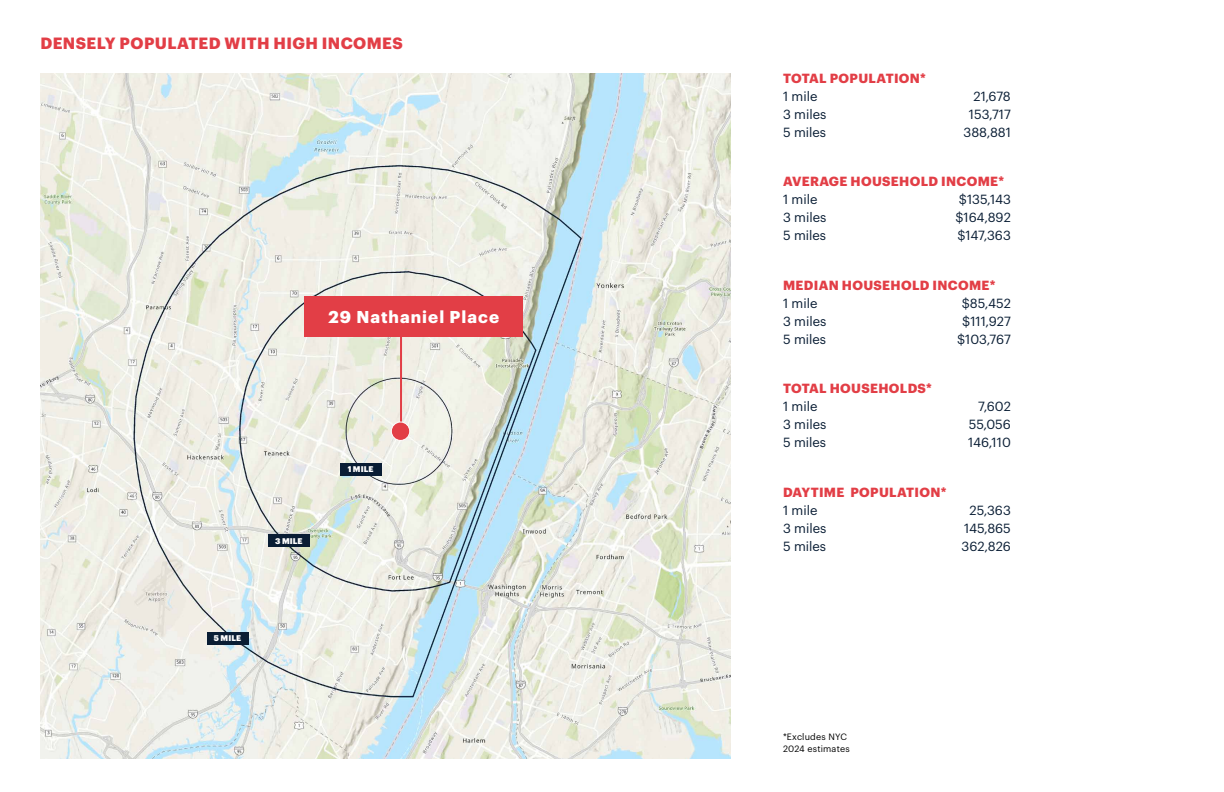
<style>
.page{position:relative;width:1224px;height:792px;background:#fff}
.page>*{position:absolute;margin:0;border:0;box-sizing:border-box;transform-origin:0 0}
.t1{font:700 16.8px "Graphik";letter-spacing:.06em;color:#fff}
.t2{font:700 16px "Graphik";letter-spacing:.025em;color:#e23e46}
.t3{font:13px "Graphik";color:#091d34}
.t4{font:700 13px "Graphik";letter-spacing:.025em;color:#e23e46}
.t5{font:9px/11.8px "Graphik";letter-spacing:.02em;color:#000}
.t6{font:900 8.1px "Graphik";letter-spacing:.005em;color:#fff}
</style>
<div class="page">
<img style="left:41px;top:73px;width:690px;height:686px">
<div style="left:268px;top:535px;width:42px;height:12px;background:#091d34"></div>
<div style="left:207px;top:632px;width:41px;height:12px;background:#091d34"></div>
<div style="left:340px;top:463px;width:41px;height:12px;background:#091d34"></div>
<hr style="left:400px;top:332px;width:2px;height:91px;background:#e23e46">
<div style="left:304px;top:296px;width:219px;height:41px;background:#e23e46"></div>
<div style="left:391px;top:422px;width:19px;height:18px;background:#e23e46;border-radius:50%"></div>
<div style="left:391px;top:422px;width:19px;height:19px;border:1px solid #fff;border-radius:50%"></div>
<p class="t2" style="left:41px;top:31px;width:364px">DENSELY POPULATED WITH HIGH INCOMES</p>
<p class="t1" style="left:328px;top:304px;width:172px">29 Nathaniel Place</p>
<p class="t6" style="left:275px;top:535px;width:29px">3 MILE</p>
<p class="t6" style="left:214px;top:632px;width:29px">5 MILE</p>
<p class="t6" style="left:348px;top:463px;width:27px">1 MILE</p>
<p class="t4" style="left:783px;top:68px;width:144px">TOTAL POPULATION*</p>
<p class="t3" style="left:783px;top:86px;width:36px">1 mile</p>
<p class="t3" style="left:973px;top:86px;width:39px">21,678</p>
<p class="t3" style="left:783px;top:104px;width:45px">3 miles</p>
<p class="t3" style="left:969px;top:104px;width:44px">153,717</p>
<p class="t3" style="left:783px;top:122px;width:45px">5 miles</p>
<p class="t3" style="left:964px;top:122px;width:49px">388,881</p>
<p class="t4" style="left:783px;top:171px;width:223px">AVERAGE HOUSEHOLD INCOME*</p>
<p class="t3" style="left:783px;top:190px;width:36px">1 mile</p>
<p class="t3" style="left:959px;top:190px;width:53px">$135,143</p>
<p class="t3" style="left:783px;top:208px;width:45px">3 miles</p>
<p class="t3" style="left:955px;top:208px;width:57px">$164,892</p>
<p class="t3" style="left:783px;top:226px;width:45px">5 miles</p>
<p class="t3" style="left:957px;top:226px;width:55px">$147,363</p>
<p class="t4" style="left:783px;top:275px;width:214px">MEDIAN HOUSEHOLD INCOME*</p>
<p class="t3" style="left:783px;top:293px;width:36px">1 mile</p>
<p class="t3" style="left:962px;top:293px;width:51px">$85,452</p>
<p class="t3" style="left:783px;top:311px;width:45px">3 miles</p>
<p class="t3" style="left:962px;top:311px;width:50px">$111,927</p>
<p class="t3" style="left:783px;top:329px;width:45px">5 miles</p>
<p class="t3" style="left:957px;top:329px;width:55px">$103,767</p>
<p class="t4" style="left:783px;top:379px;width:150px">TOTAL HOUSEHOLDS*</p>
<p class="t3" style="left:783px;top:397px;width:36px">1 mile</p>
<p class="t3" style="left:978px;top:397px;width:34px">7,602</p>
<p class="t3" style="left:783px;top:415px;width:45px">3 miles</p>
<p class="t3" style="left:969px;top:415px;width:44px">55,056</p>
<p class="t3" style="left:783px;top:433px;width:45px">5 miles</p>
<p class="t3" style="left:968px;top:433px;width:44px">146,110</p>
<p class="t4" style="left:783px;top:482px;width:165px">DAYTIME POPULATION*</p>
<p class="t3" style="left:783px;top:500px;width:36px">1 mile</p>
<p class="t3" style="left:969px;top:500px;width:43px">25,363</p>
<p class="t3" style="left:783px;top:518px;width:45px">3 miles</p>
<p class="t3" style="left:964px;top:518px;width:48px">145,865</p>
<p class="t3" style="left:783px;top:536px;width:45px">5 miles</p>
<p class="t3" style="left:962px;top:536px;width:51px">362,826</p>
<p class="t5" style="left:783px;top:730px;width:68px">*Excludes NYC<br>2024 estimates</p>
</div>
